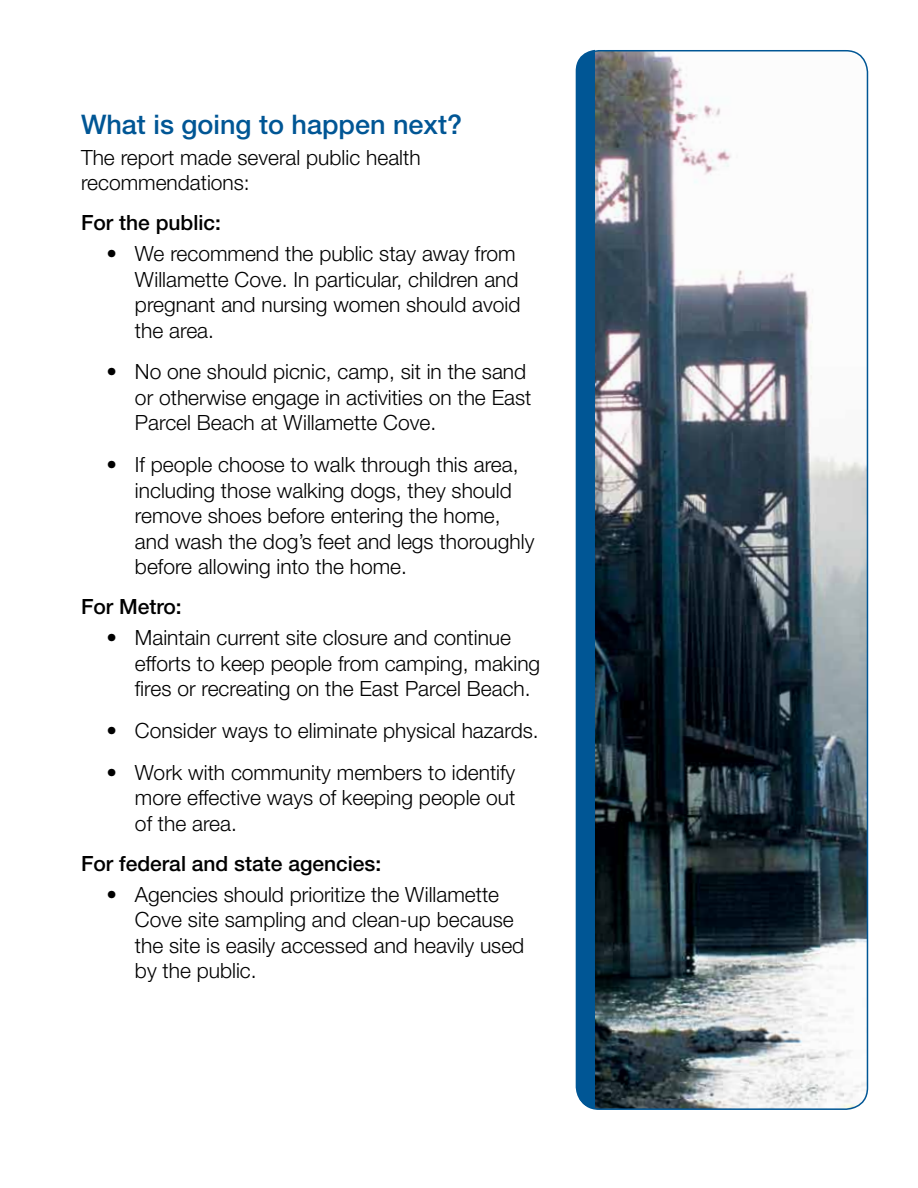
<style>
.page{position:relative;width:918px;height:1188px;background:#fff}
.page>*{position:absolute;margin:0;border:0;box-sizing:border-box;transform-origin:0 0}
.t1{font:500 27px "Helvetica Neue LT Std";color:#005695}
.t2{font:300 21px/25.5px "Helvetica Neue LT Std";color:#000}
.t3{font:500 21px "Helvetica Neue LT Std";color:#000}
</style>
<div class="page">
<img style="left:589px;top:51px;width:278px;height:1058px">
<div style="left:576px;top:50px;width:19px;height:1058px;background:#005695"></div>
<p class="t1" style="left:81px;top:108px;width:383px">What is going to happen next?</p>
<p class="t2" style="left:81px;top:144px;width:341px">The report made several public health recommendations:</p>
<p class="t3" style="left:81px;top:210px;width:142px">For the public:</p>
<p class="t2" style="left:135px;top:241px;width:387px;text-indent:-28px">• We recommend the public stay away from Willamette Cove. In particular, children and pregnant and nursing women should avoid the area.</p>
<p class="t2" style="left:135px;top:359px;width:398px;text-indent:-28px">• No one should picnic, camp, sit in the sand or otherwise engage in activities on the East<br>Parcel Beach at Willamette Cove.</p>
<p class="t2" style="left:135px;top:451px;width:401px;text-indent:-28px">• If people choose to walk through this area, including those walking dogs, they should remove shoes before entering the home, and wash the dog’s feet and legs thoroughly before allowing into the home.</p>
<p class="t3" style="left:81px;top:594px;width:102px">For Metro:</p>
<p class="t2" style="left:135px;top:625px;width:407px;text-indent:-28px">• Maintain current site closure and continue efforts to keep people from camping, making fires or recreating on the East Parcel Beach.</p>
<p class="t2" style="left:106px;top:717px;width:434px">• Consider ways to eliminate physical hazards.</p>
<p class="t2" style="left:135px;top:759px;width:382px;text-align:justify;text-indent:-28px">• Work with community members to identify more effective ways of keeping people out of the area.</p>
<p class="t3" style="left:81px;top:851px;width:302px">For federal and state agencies:</p>
<p class="t2" style="left:135px;top:881px;width:391px;text-indent:-28px">• Agencies should prioritize the Willamette Cove site sampling and clean-up because the site is easily accessed and heavily used by the public.</p>
</div>
